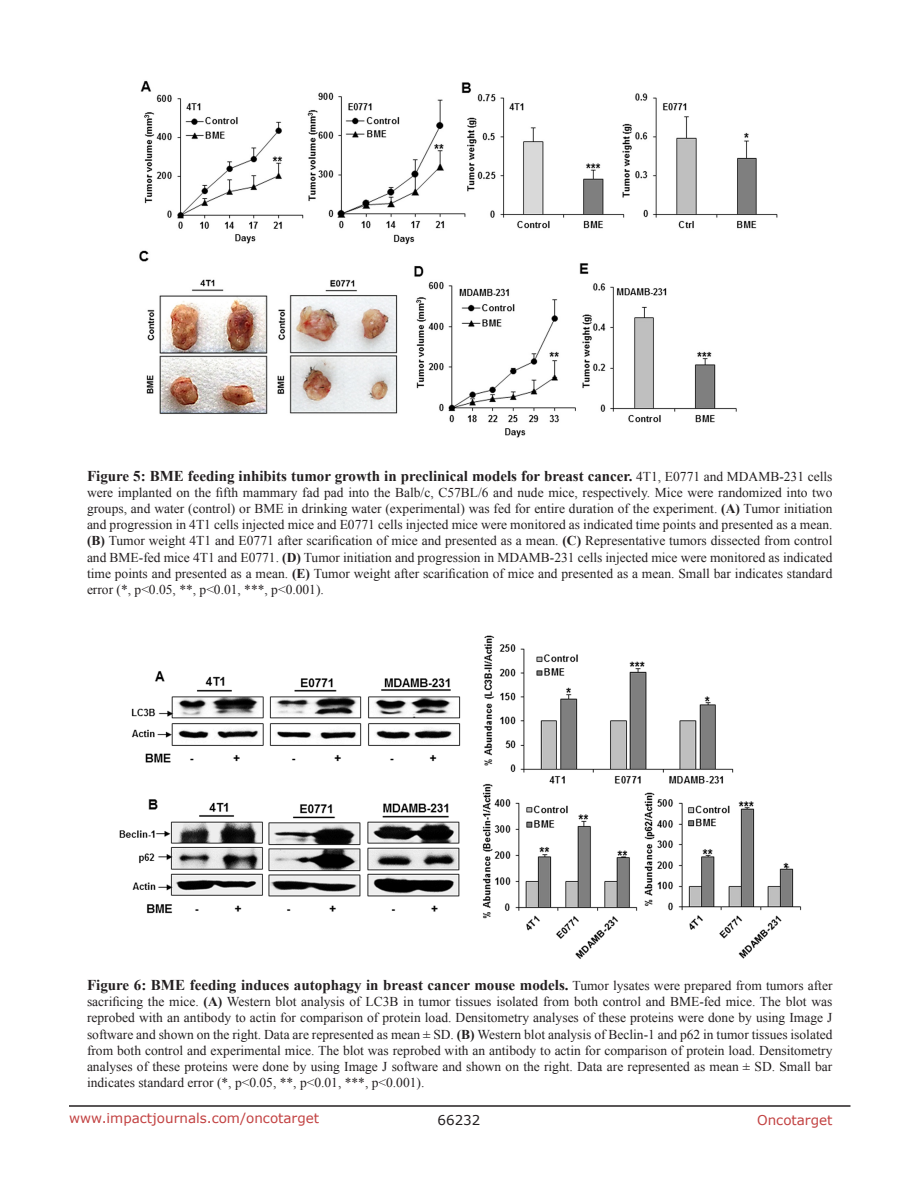
<style>
.page{position:relative;width:918px;height:1188px;background:#fff}
.page>*{position:absolute;margin:0;border:0;box-sizing:border-box;transform-origin:0 0}
.figuretext{font:700 15px "Times New Roman";color:#231f20}
.figuretext-2{font:13.5px/16.2px "Times New Roman";color:#231f20;text-align:justify}
.t1{font:13.5px "Verdana";color:#c24141}
.t2{font:13.5px "Verdana";color:#231f20}
.s1{font-weight:400;font-size:13.5px}
.s2{font-weight:700}
</style>
<div class="page">
<hr style="left:69px;top:1105px;width:781px;height:2px;background:#231f20">
<img style="left:139px;top:80px;width:639px;height:358px">
<img style="left:119px;top:635px;width:683px;height:324px">
<p class="figuretext" style="left:87px;top:465px;width:747px">Figure 5: BME feeding inhibits tumor growth in preclinical models for breast cancer. <span class="s1">4T1, E0771 and MDAMB-231 cells</span></p>
<p class="figuretext-2" style="left:87px;top:484px;width:747px">were implanted on the fifth mammary fad pad into the Balb/c, C57BL/6 and nude mice, respectively. Mice were randomized into two groups, and water (control) or BME in drinking water (experimental) was fed for entire duration of the experiment. <span class="s2">(A)</span> Tumor initiation and progression in 4T1 cells injected mice and E0771 cells injected mice were monitored as indicated time points and presented as a mean. <span class="s2">(B)</span> Tumor weight 4T1 and E0771 after scarification of mice and presented as a mean. <span class="s2">(C)</span> Representative tumors dissected from control and BME-fed mice 4T1 and E0771. <span class="s2">(D)</span> Tumor initiation and progression in MDAMB-231 cells injected mice were monitored as indicated time points and presented as a mean. <span class="s2">(E)</span> Tumor weight after scarification of mice and presented as a mean. Small bar indicates standard error (*, p&lt;0.05, **, p&lt;0.01, ***, p&lt;0.001).</p>
<p class="figuretext" style="left:87px;top:975px;width:747px">Figure 6: BME feeding induces autophagy in breast cancer mouse models. <span class="s1">Tumor lysates were prepared from tumors after</span></p>
<p class="figuretext-2" style="left:87px;top:993px;width:747px">sacrificing the mice. <span class="s2">(A)</span> Western blot analysis of LC3B in tumor tissues isolated from both control and BME-fed mice. The blot was reprobed with an antibody to actin for comparison of protein load. Densitometry analyses of these proteins were done by using Image J software and shown on the right. Data are represented as mean ± SD. <span class="s2">(B)</span> Western blot analysis of Beclin-1 and p62 in tumor tissues isolated from both control and experimental mice. The blot was reprobed with an antibody to actin for comparison of protein load. Densitometry analyses of these proteins were done by using Image J software and shown on the right. Data are represented as mean ± SD. Small bar indicates standard error (*, p&lt;0.05, **, p&lt;0.01, ***, p&lt;0.001).</p>
<p class="t1" style="left:69px;top:1109px;width:252px">www.impactjournals.com/oncotarget</p>
<p class="t2" style="left:438px;top:1111px;width:44px">66232</p>
<p class="t1" style="left:757px;top:1111px;width:77px">Oncotarget</p>
</div>
